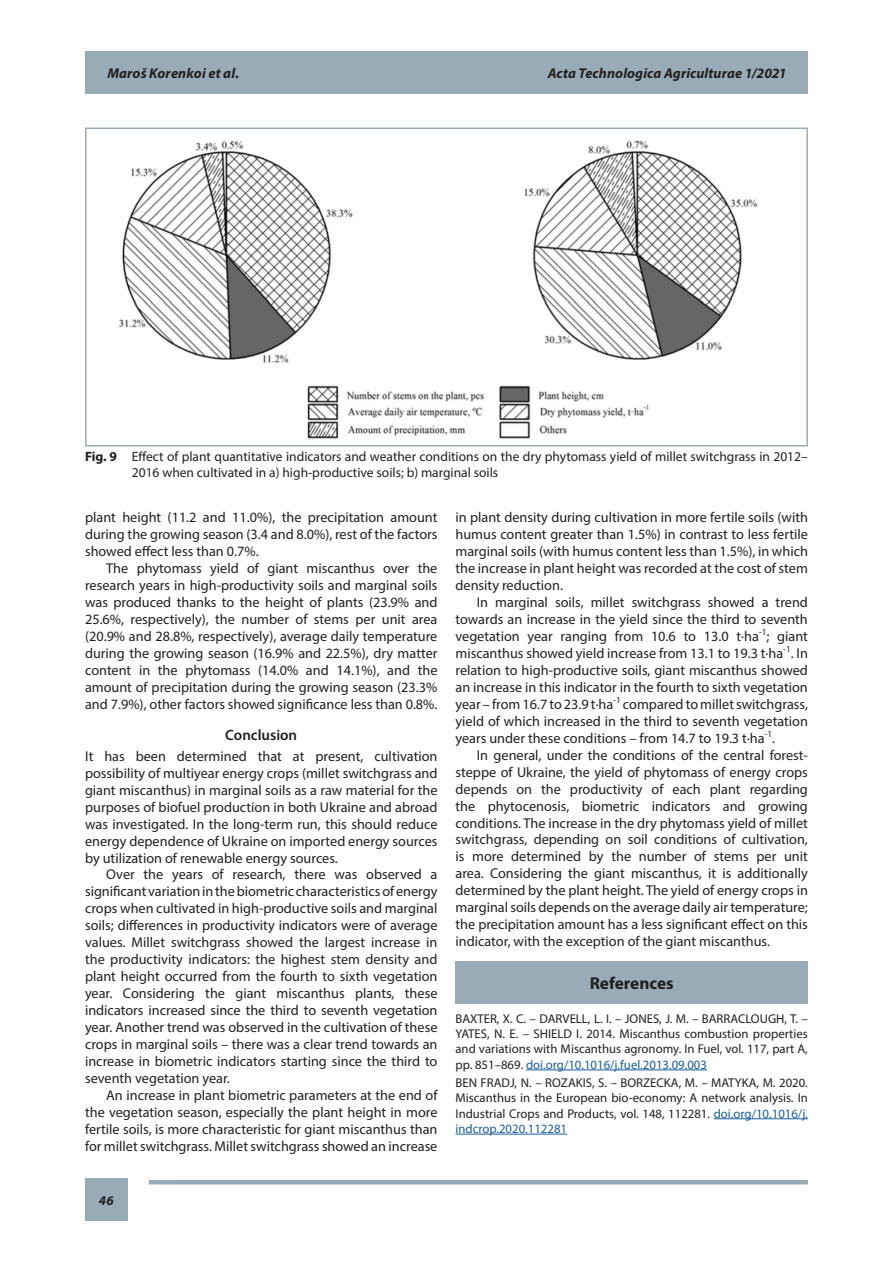
<style>
.page{position:relative;width:893px;height:1263px;background:#fff}
.page>*{position:absolute;margin:0;border:0;box-sizing:border-box;transform-origin:0 0}
.t1{font:700 17.25px "Myriad Pro";color:#231f20}
.t2{font:600 15px "Myriad Pro";color:#231f20}
.t3{font:14.25px/17px "Myriad Pro";color:#231f20;text-align:justify}
.t4{font:italic 700 14.25px "Myriad Pro";letter-spacing:.01em;color:#231f20}
.t5{font:13.5px/16.2px "Myriad Pro";color:#231f20}
.t6{font:italic 700 13.5px "Myriad Pro";color:#231f20}
.t7{font:12.75px/15.3px "Myriad Pro";color:#231f20;text-align:justify}
.s1{font-weight:700}
.s2{color:#175d9e}
</style>
<div class="page">
<div style="left:85px;top:51px;width:723px;height:43px;background:#98abb6"></div>
<div style="left:85px;top:1178px;width:43px;height:43px;background:#98abb6"></div>
<hr style="left:149px;top:1180px;width:659px;height:4px;background:#98abb6">
<hr style="left:526px;top:1069px;width:181px;height:1px;background:#175d9e">
<hr style="left:714px;top:1118px;width:94px;height:1px;background:#175d9e">
<hr style="left:455px;top:1134px;width:112px;height:1px;background:#175d9e">
<img style="left:119px;top:140px;width:639px;height:299px">
<div style="left:85px;top:128px;width:723px;height:318px;border:2px solid #98abb6"></div>
<div style="left:455px;top:961px;width:353px;height:43px;background:#98abb6"></div>
<p class="t4" style="left:107px;top:64px;width:133px">Maroš Korenkoi et al.</p>
<p class="t4" style="left:548px;top:64px;width:240px">Acta Technologica Agriculturae 1/2021</p>
<p class="t5" style="left:132px;top:448px;width:677px;text-indent:-47px"><span class="s1">Fig. 9</span> Effect of plant quantitative indicators and weather conditions on the dry phytomass yield of millet switchgrass in 2012–<br>2016 when cultivated in a) high-productive soils; b) marginal soils</p>
<p class="t3" style="left:85px;top:509px;width:354px">plant height (11.2 and 11.0%), the precipitation amount during the growing season (3.4 and 8.0%), rest of the factors showed effect less than 0.7%.</p>
<p class="t3" style="left:85px;top:560px;width:354px;text-indent:21px">The phytomass yield of giant miscanthus over the research years in high-productivity soils and marginal soils was produced thanks to the height of plants (23.9% and 25.6%, respectively), the number of stems per unit area (20.9% and 28.8%, respectively), average daily temperature during the growing season (16.9% and 22.5%), dry matter content in the phytomass (14.0% and 14.1%), and the amount of precipitation during the growing season (23.3% and 7.9%), other factors showed significance less than 0.8%.</p>
<p class="t2" style="left:225px;top:725px;width:73px">Conclusion</p>
<p class="t3" style="left:85px;top:747px;width:354px">It has been determined that at present, cultivation possibility of multiyear energy crops (millet switchgrass and giant miscanthus) in marginal soils as a raw material for the purposes of biofuel production in both Ukraine and abroad was investigated. In the long-term run, this should reduce energy dependence of Ukraine on imported energy sources by utilization of renewable energy sources.</p>
<p class="t3" style="left:85px;top:866px;width:354px;text-indent:21px">Over the years of research, there was observed a significant variation in the biometric characteristics of energy crops when cultivated in high-productive soils and marginal soils; differences in productivity indicators were of average values. Millet switchgrass showed the largest increase in the productivity indicators: the highest stem density and plant height occurred from the fourth to sixth vegetation year. Considering the giant miscanthus plants, these indicators increased since the third to seventh vegetation year. Another trend was observed in the cultivation of these crops in marginal soils – there was a clear trend towards an increase in biometric indicators starting since the third to seventh vegetation year.</p>
<p class="t3" style="left:85px;top:1086px;width:354px;text-indent:21px">An increase in plant biometric parameters at the end of the vegetation season, especially the plant height in more fertile soils, is more characteristic for giant miscanthus than for millet switchgrass. Millet switchgrass showed an increase</p>
<p class="t6" style="left:99px;top:1191px;width:16px">46</p>
<p class="t3" style="left:455px;top:509px;width:354px">in plant density during cultivation in more fertile soils (with humus content greater than 1.5%) in contrast to less fertile marginal soils (with humus content less than 1.5%), in which the increase in plant height was recorded at the cost of stem density reduction.</p>
<p class="t3" style="left:455px;top:594px;width:354px;text-indent:21px">In marginal soils, millet switchgrass showed a trend towards an increase in the yield since the third to seventh vegetation year ranging from 10.6 to 13.0 t∙ha<sup>-1</sup>; giant miscanthus showed yield increase from 13.1 to 19.3 t∙ha<sup>-1</sup>. In relation to high-productive soils, giant miscanthus showed an increase in this indicator in the fourth to sixth vegetation year – from 16.7 to 23.9 t∙ha<sup>-1</sup> compared to millet switchgrass, yield of which increased in the third to seventh vegetation years under these conditions – from 14.7 to 19.3 t∙ha<sup>-1</sup>.</p>
<p class="t3" style="left:455px;top:746px;width:354px;text-indent:21px">In general, under the conditions of the central forest&shy;steppe of Ukraine, the yield of phytomass of energy crops depends on the productivity of each plant regarding the phytocenosis, biometric indicators and growing conditions. The increase in the dry phytomass yield of millet switchgrass, depending on soil conditions of cultivation, is more determined by the number of stems per unit area. Considering the giant miscanthus, it is additionally determined by the plant height. The yield of energy crops in marginal soils depends on the average daily air temperature; the precipitation amount has a less significant effect on this indicator, with the exception of the giant miscanthus.</p>
<p class="t1" style="left:590px;top:972px;width:85px">References</p>
<p class="t7" style="left:455px;top:1010px;width:354px">BAXTER, X. C. – DARVELL, L. I. – JONES, J. M. – BARRACLOUGH, T. – YATES, N. E. – SHIELD I. 2014. Miscanthus combustion properties and variations with Miscanthus agronomy. In Fuel, vol. 117, part A, pp. 851–869. <span class="s2">doi.org/10.1016/j.fuel.2013.09.003</span></p>
<p class="t7" style="left:455px;top:1075px;width:354px">BEN FRADJ, N. – ROZAKIS, S. – BORZECKA, M. – MATYKA, M. 2020.<br>Miscanthus in the European bio-economy: A network analysis. In Industrial Crops and Products, vol. 148, 112281. <span class="s2">doi.org/10.1016/j. indcrop.2020.112281</span></p>
</div>
